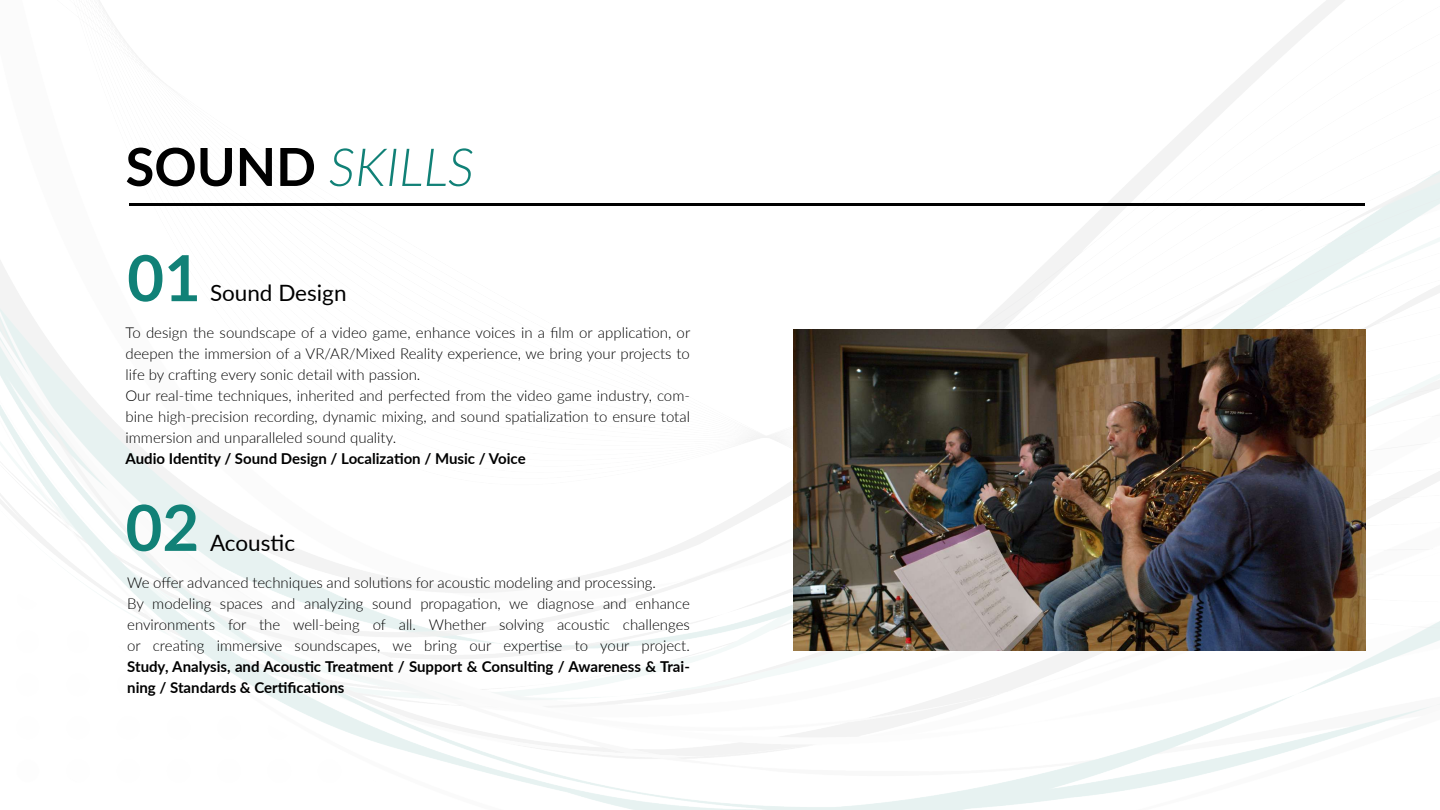
<style>
.page{position:relative;width:1440px;height:810px;background:#fff}
.page>*{position:absolute;margin:0;border:0;box-sizing:border-box;transform-origin:0 0}
.t1{font:700 63.53px "Lato";color:#118177}
.t2{font:italic 300 52.5px "Lato";color:#118177}
.t3{font:22.5px "Lato";color:#000}
.t4{font:300 15px/21px "Lato";color:#000}
.t5{font:700 15px/21px "Lato";color:#000}
.s1{font-weight:700;font-style:normal;color:#000}
</style>
<div class="page">
<img style="left:0;top:0;width:1440px;height:810px">
<img style="left:794px;top:329px;width:571px;height:322px">
<hr style="left:130px;top:203px;width:1235px;height:3px;background:#000">
<h2 class="t2" style="left:126px;top:131px;width:350px"><span class="s1">SOUND</span> SKILLS</h2>
<h1 class="t1" style="left:127px;top:231px;width:75px">01</h1>
<h3 class="t3" style="left:210px;top:277px;width:138px">Sound Design</h3>
<p class="t4" style="left:126px;top:321px;width:566px">To design the soundscape of a video game, enhance voices in a film or application, or deepen the immersion of a VR/AR/Mixed Reality experience, we bring your projects to life by crafting every sonic detail with passion.<br>Our real-time techniques, inherited and perfected from the video game industry, com&shy;bine high-precision recording, dynamic mixing, and sound spatialization to ensure total immersion and unparalleled sound quality.</p>
<p class="t5" style="left:126px;top:447px;width:402px">Audio Identity / Sound Design / Localization / Music / Voice</p>
<h1 class="t1" style="left:126px;top:481px;width:75px">02</h1>
<h3 class="t3" style="left:210px;top:527px;width:87px">Acoustic</h3>
<p class="t4" style="left:127px;top:572px;width:564px">We offer advanced techniques and solutions for acoustic modeling and processing.<br>By modeling spaces and analyzing sound propagation, we diagnose and enhance environments for the well-being of all. Whether solving acoustic challenges or creating immersive soundscapes, we bring our expertise to your project.</p>
<p class="t5" style="left:127px;top:656px;width:564px">Study, Analysis, and Acoustic Treatment / Support &amp; Consulting / Awareness &amp; Trai&shy;ning / Standards &amp; Certifications</p>
</div>
